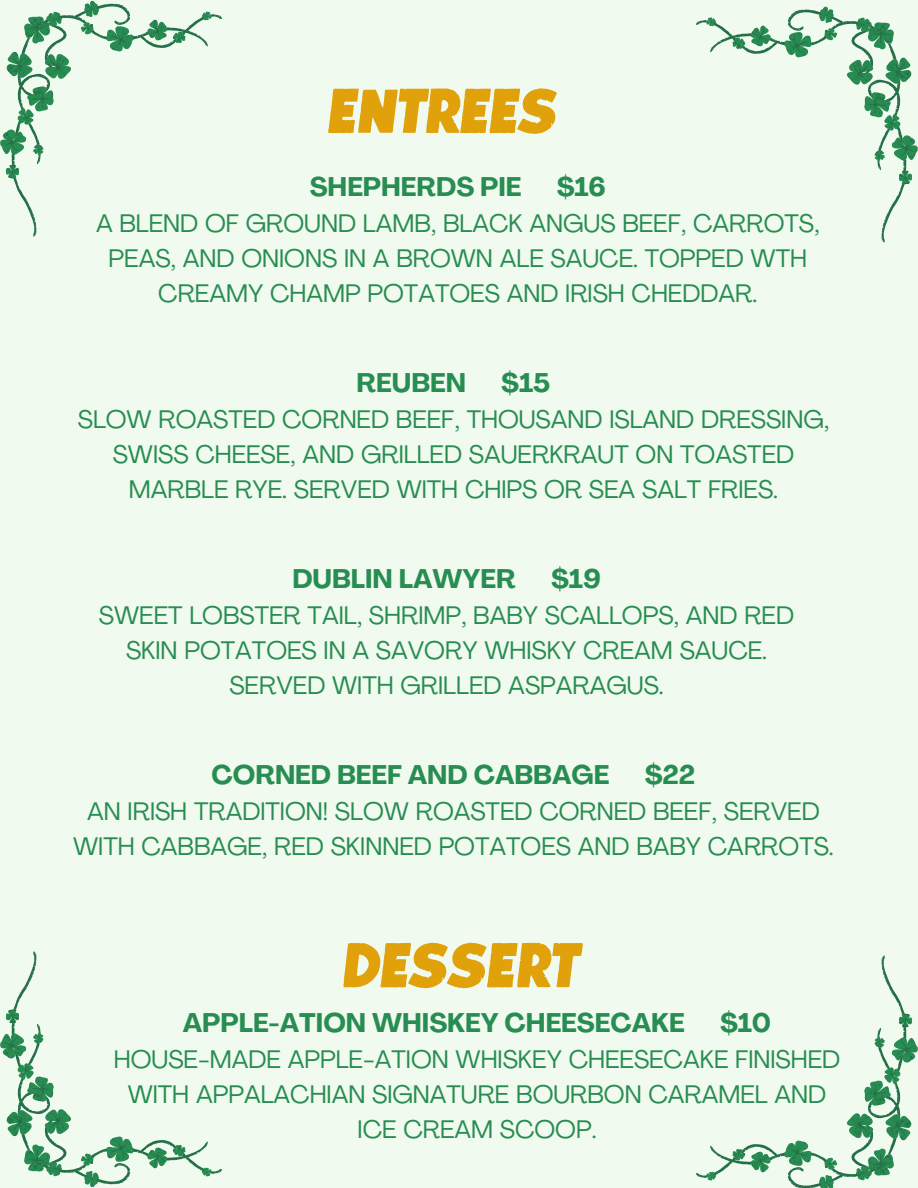
<style>
.page{position:relative;width:918px;height:1188px;background:#f1faee}
.page>*{position:absolute;margin:0;border:0;box-sizing:border-box;transform-origin:0 0}
.t1{font:italic 62.7px "LITOCLEAN";color:#e1a10b}
.t2{font:700 26.55px "Agrandir";color:#288d52}
.t3{font:25.05px/34.8px "Agrandir";color:#288d52;text-align:center}
</style>
<div class="page">
<svg style="left:696px;top:20px;width:208px;height:222px"></svg>
<svg style="left:704px;top:6px;width:214px;height:180px"></svg>
<svg style="left:696px;top:956px;width:208px;height:222px"></svg>
<svg style="left:704px;top:1012px;width:214px;height:176px"></svg>
<svg style="left:14px;top:14px;width:208px;height:222px"></svg>
<svg style="left:0;top:0;width:214px;height:181px"></svg>
<svg style="left:14px;top:952px;width:208px;height:222px"></svg>
<svg style="left:0;top:1007px;width:214px;height:181px"></svg>
<p class="t1" style="left:326px;top:87px;width:231px">ENTREES</p>
<p class="t2" style="left:310px;top:176px;width:213px">SHEPHERDS PIE</p>
<p class="t2" style="left:557px;top:176px;width:51px">$16</p>
<h1 class="t3" style="left:96px;top:209px;width:725px">A BLEND OF GROUND LAMB, BLACK ANGUS BEEF, CARROTS,<br>PEAS, AND ONIONS IN A BROWN ALE SAUCE. TOPPED WTH<br>CREAMY CHAMP POTATOES AND IRISH CHEDDAR.</h1>
<p class="t2" style="left:357px;top:372px;width:111px">REUBEN</p>
<p class="t2" style="left:501px;top:372px;width:51px">$15</p>
<p class="t3" style="left:78px;top:404px;width:753px">SLOW ROASTED CORNED BEEF, THOUSAND ISLAND DRESSING,<br>SWISS CHEESE, AND GRILLED SAUERKRAUT ON TOASTED<br>MARBLE RYE. SERVED WITH CHIPS OR SEA SALT FRIES.</p>
<p class="t2" style="left:292px;top:568px;width:225px">DUBLIN LAWYER</p>
<p class="t2" style="left:551px;top:568px;width:51px">$19</p>
<p class="t3" style="left:99px;top:600px;width:697px">SWEET LOBSTER TAIL, SHRIMP, BABY SCALLOPS, AND RED<br>SKIN POTATOES IN A SAVORY WHISKY CREAM SAUCE.<br>SERVED WITH GRILLED ASPARAGUS.</p>
<p class="t2" style="left:212px;top:764px;width:399px">CORNED BEEF AND CABBAGE</p>
<p class="t2" style="left:645px;top:764px;width:52px">$22</p>
<p class="t3" style="left:73px;top:796px;width:762px">AN IRISH TRADITION! SLOW ROASTED CORNED BEEF, SERVED<br>WITH CABBAGE, RED SKINNED POTATOES AND BABY CARROTS.</p>
<p class="t1" style="left:341px;top:941px;width:238px">DESSERT</p>
<h1 class="t2" style="left:183px;top:1012px;width:504px">APPLE-ATION WHISKEY CHEESECAKE</h1>
<h1 class="t2" style="left:720px;top:1012px;width:53px">$10</h1>
<p class="t3" style="left:114px;top:1045px;width:728px">HOUSE-MADE APPLE-ATION WHISKEY CHEESECAKE FINISHED<br>WITH APPALACHIAN SIGNATURE BOURBON CARAMEL AND<br>ICE CREAM SCOOP.</p>
</div>
